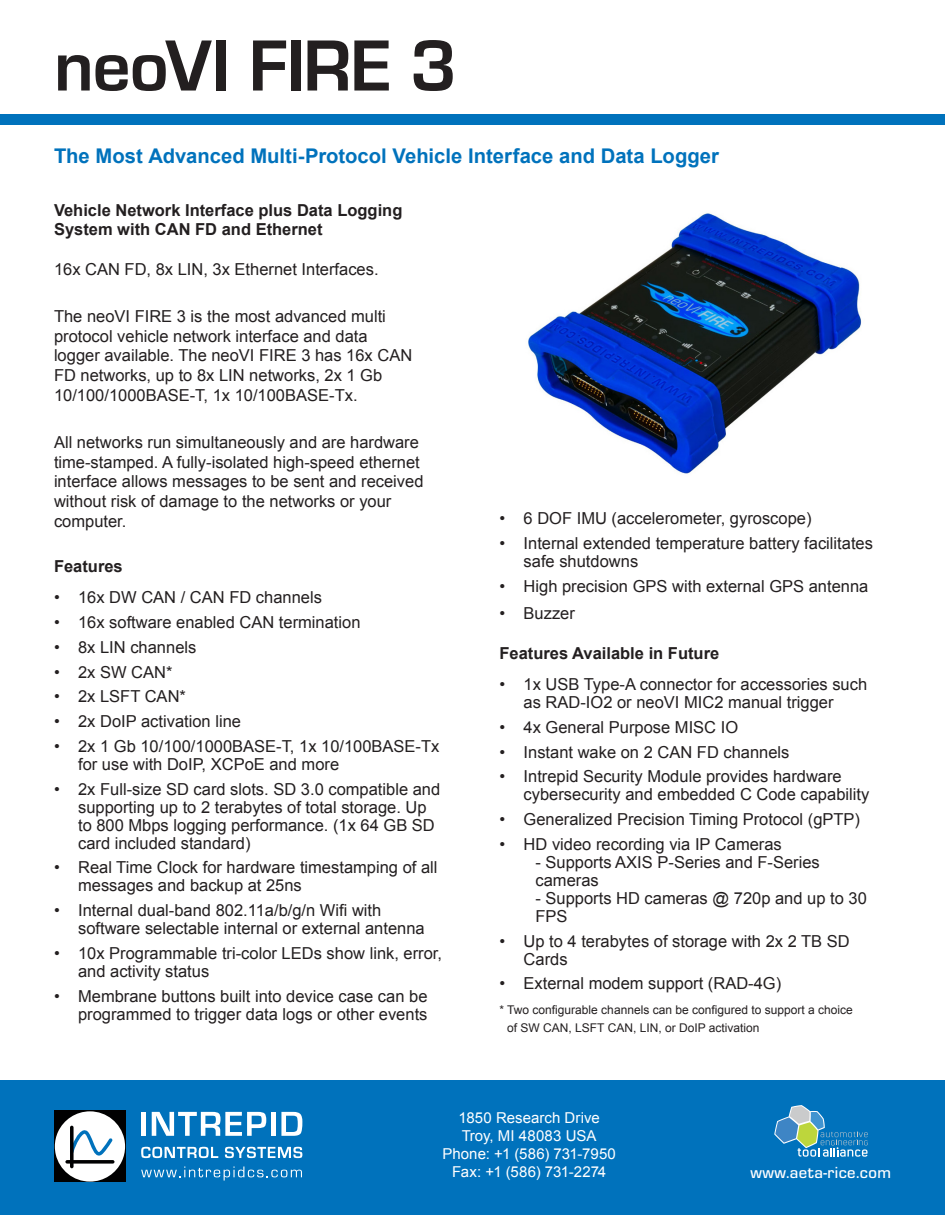
<style>
.page{position:relative;width:945px;height:1215px;background:#fff}
.page>*{position:absolute;margin:0;border:0;box-sizing:border-box;transform-origin:0 0}
.Header_-_Page_1_Title{font:700 75px "Eurostile";letter-spacing:-.015em;color:#231f20}
.Header_Subtitle{font:700 20.25px "Arial";color:#0072bc}
.t1{font:500 16.65px "Eurostile";letter-spacing:.025em;color:#fff}
.Normal_-_12_pt{font:16.5px/18px "Arial";color:#231f20}
.Heading_1_-_12_pt{font:16.5px/19.8px "Arial";color:#231f20}
.Heading_1_-_12_pt-2{font:700 16.5px/19.8px "Arial";color:#231f20}
.t2{font:15px/18px "Arial";letter-spacing:.005em;color:#fff;text-align:center}
.Normal_-_12_pt-2{font:12px/18px "Arial";color:#231f20}
</style>
<div class="page">
<div style="left:0;top:1080px;width:945px;height:135px;background:#0072bc"></div>
<div style="left:141px;top:1112px;width:5px;height:24px;background:#fff"></div>
<svg style="left:152px;top:1112px;width:114px;height:24px"></svg>
<hr style="left:271px;top:1112px;width:4px;height:24px;background:#fff">
<svg style="left:281px;top:1112px;width:21px;height:24px"></svg>
<svg style="left:141px;top:1147px;width:77px;height:11px"></svg>
<svg style="left:225px;top:1147px;width:77px;height:11px"></svg>
<svg style="left:141px;top:1167px;width:161px;height:14px"></svg>
<div style="left:54px;top:1111px;width:72px;height:71px;background:#000001"></div>
<svg style="left:55px;top:1111px;width:70px;height:71px"></svg>
<svg style="left:774px;top:1105px;width:94px;height:52px"></svg>
<div style="left:0;top:114px;width:945px;height:11px;background:#0072bc"></div>
<img style="left:528px;top:213px;width:333px;height:261px">
<p class="Header_-_Page_1_Title" style="left:54px;top:12px;width:405px">neoVI FIRE 3</p>
<p class="Header_Subtitle" style="left:54px;top:143px;width:667px">The Most Advanced Multi-Protocol Vehicle Interface and Data Logger</p>
<p class="Heading_1_-_12_pt-2" style="left:54px;top:200px;width:350px">Vehicle Network Interface plus Data Logging<br>System with CAN FD and Ethernet</p>
<p class="Heading_1_-_12_pt" style="left:54px;top:259px;width:326px">16x CAN FD, 8x LIN, 3x Ethernet Interfaces.</p>
<p class="Heading_1_-_12_pt" style="left:54px;top:306px;width:360px">The neoVI FIRE 3 is the most advanced multi protocol vehicle network interface and data logger available. The neoVI FIRE 3 has 16x CAN FD networks, up to 8x LIN networks, 2x 1 Gb 10/100/1000BASE-T, 1x 10/100BASE-Tx.</p>
<p class="Heading_1_-_12_pt" style="left:54px;top:432px;width:371px">All networks run simultaneously and are hardware time-stamped. A fully-isolated high-speed ethernet interface allows messages to be sent and received without risk of damage to the networks or your computer.</p>
<p class="Heading_1_-_12_pt-2" style="left:54px;top:557px;width:70px">Features</p>
<p class="Normal_-_12_pt" style="left:54px;top:589px;width:270px">• 16x DW CAN / CAN FD channels</p>
<p class="Normal_-_12_pt" style="left:54px;top:614px;width:308px">• 16x software enabled CAN termination</p>
<p class="Normal_-_12_pt" style="left:54px;top:638px;width:144px">• 8x LIN channels</p>
<p class="Normal_-_12_pt" style="left:54px;top:663px;width:120px">• 2x SW CAN*</p>
<p class="Normal_-_12_pt" style="left:54px;top:688px;width:134px">• 2x LSFT CAN*</p>
<p class="Normal_-_12_pt" style="left:54px;top:713px;width:189px">• 2x DoIP activation line</p>
<p class="Normal_-_12_pt" style="left:78px;top:737px;width:363px;text-indent:-24px">• 2x 1 Gb 10/100/1000BASE-T, 1x 10/100BASE-Tx for use with DoIP, XCPoE and more</p>
<p class="Normal_-_12_pt" style="left:78px;top:780px;width:364px;text-indent:-24px">• 2x Full-size SD card slots. SD 3.0 compatible and supporting up to 2 terabytes of total storage. Up to 800 Mbps logging performance. (1x 64 GB SD card included standard)</p>
<p class="Normal_-_12_pt" style="left:78px;top:859px;width:361px;text-indent:-24px">• Real Time Clock for hardware timestamping of all messages and backup at 25ns</p>
<p class="Normal_-_12_pt" style="left:78px;top:902px;width:348px;text-indent:-24px">• Internal dual-band 802.11a/b/g/n Wifi with software selectable internal or external antenna</p>
<p class="Normal_-_12_pt" style="left:78px;top:944px;width:366px;text-indent:-24px">• 10x Programmable tri-color LEDs show link, error, and activity status</p>
<p class="Normal_-_12_pt" style="left:54px;top:987px;width:375px;text-align:right">• Membrane buttons built into device case can be programmed to trigger data logs or other events</p>
<p class="Normal_-_12_pt" style="left:500px;top:510px;width:314px">• 6 DOF IMU (accelerometer, gyroscope)</p>
<p class="Normal_-_12_pt" style="left:524px;top:535px;width:351px;text-indent:-24px">• Internal extended temperature battery facilitates safe shutdowns</p>
<p class="Normal_-_12_pt" style="left:500px;top:577px;width:370px">• High precision GPS with external GPS antenna</p>
<p class="Normal_-_12_pt" style="left:500px;top:604px;width:77px">• Buzzer</p>
<p class="Heading_1_-_12_pt-2" style="left:500px;top:643px;width:221px">Features Available in Future</p>
<p class="Normal_-_12_pt" style="left:500px;top:675px;width:369px;text-align:center">• 1x USB Type-A connector for accessories such as RAD-IO2 or neoVI MIC2 manual trigger</p>
<p class="Normal_-_12_pt" style="left:500px;top:718px;width:240px">• 4x General Purpose MISC IO</p>
<p class="Normal_-_12_pt" style="left:500px;top:743px;width:292px">• Instant wake on 2 CAN FD channels</p>
<p class="Normal_-_12_pt" style="left:524px;top:768px;width:347px;text-indent:-24px">• Intrepid Security Module provides hardware cybersecurity and embedded C Code capability</p>
<p class="Normal_-_12_pt" style="left:500px;top:810px;width:362px">• Generalized Precision Timing Protocol (gPTP)</p>
<p class="Normal_-_12_pt" style="left:500px;top:835px;width:284px">• HD video recording via IP Cameras</p>
<p class="Normal_-_12_pt" style="left:536px;top:853px;width:286px">- Supports AXIS P-Series and F-Series cameras</p>
<p class="Normal_-_12_pt" style="left:536px;top:889px;width:333px">- Supports HD cameras @ 720p and up to 30<br>FPS</p>
<p class="Normal_-_12_pt" style="left:524px;top:932px;width:328px;text-indent:-24px">• Up to 4 terabytes of storage with 2x 2 TB SD<br>Cards</p>
<p class="Normal_-_12_pt" style="left:500px;top:975px;width:283px">• External modem support (RAD-4G)</p>
<p class="Normal_-_12_pt-2" style="left:507px;top:1001px;width:347px;text-indent:-8px">* Two configurable channels can be configured to support a choice of SW CAN, LSFT CAN, LIN, or DoIP activation</p>
<p class="t2" style="left:443px;top:1109px;width:175px">1850 Research Drive<br>Troy, MI 48083 USA<br>Phone: +1 (586) 731-7950<br>Fax: +1 (586) 731-2274</p>
<p class="t1" style="left:751px;top:1161px;width:142px">www.aeta-rice.com</p>
</div>
